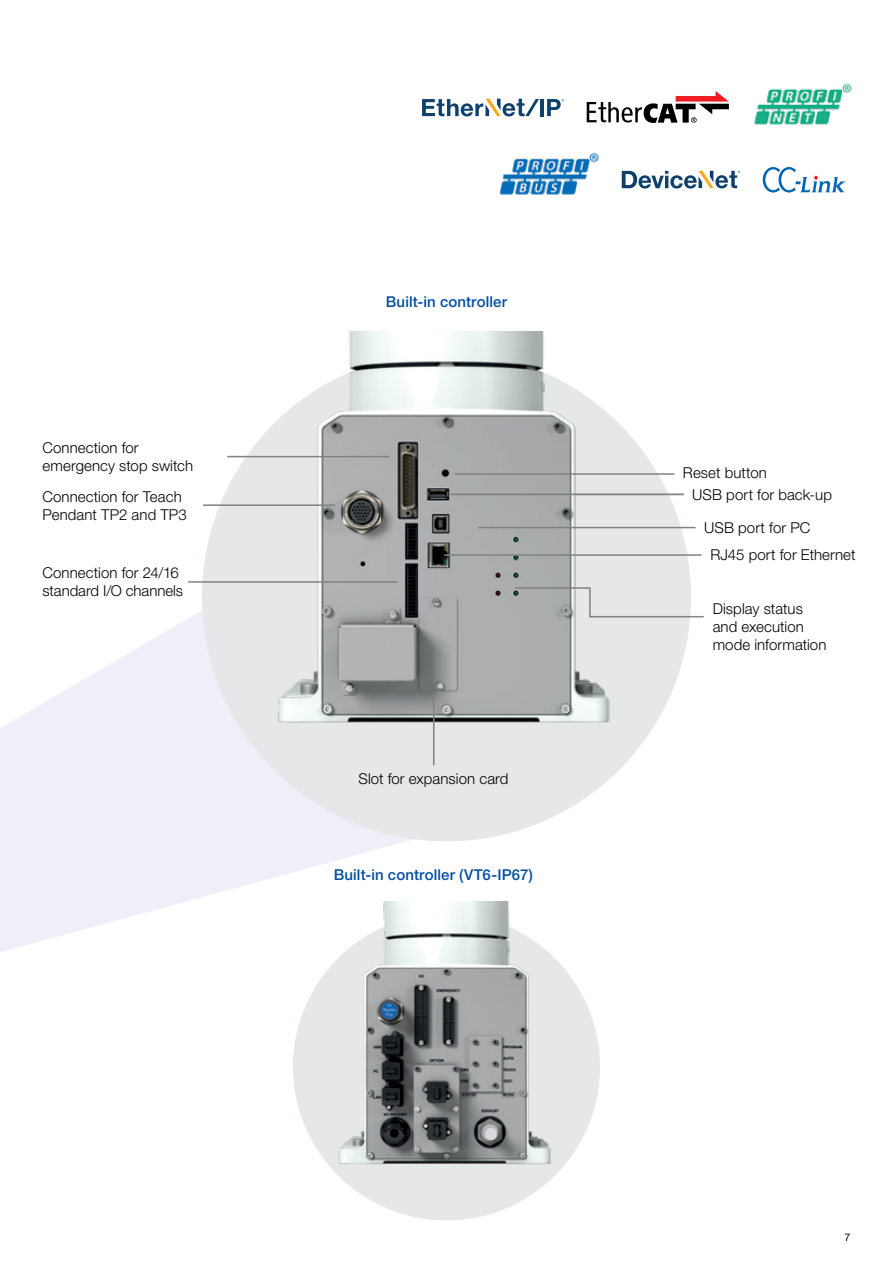
<style>
.page{position:relative;width:893px;height:1263px;background:#fff}
.page>*{position:absolute;margin:0;border:0;box-sizing:border-box;transform-origin:0 0}
.t1{font:300 15px/18px "Helvetica Neue LT Pro";letter-spacing:.005em;color:#000}
.t2{font:500 15px "Helvetica Neue LT Pro";letter-spacing:.01em;color:#034ea2}
.t3{font:10.5px "Helvetica Neue LT Pro";color:#000}
</style>
<div class="page">
<svg style="left:0;top:654px;width:508px;height:298px;fill:#eeeff8"></svg>
<div style="left:202px;top:352px;width:489px;height:489px;background:#e6e7e8;border-radius:50%"></div>
<div style="left:293px;top:913px;width:307px;height:307px;background:#e6e7e8;border-radius:50%"></div>
<svg style="left:763px;top:167px;width:82px;height:26px"></svg>
<svg style="left:587px;top:91px;width:142px;height:32px"></svg>
<img style="left:499px;top:152px;width:100px;height:43px">
<img style="left:754px;top:83px;width:98px;height:42px">
<svg style="left:622px;top:171px;width:118px;height:18px"></svg>
<hr style="left:540px;top:99px;width:4px;height:17px;background:#0e416b">
<svg style="left:422px;top:99px;width:117px;height:17px"></svg>
<svg style="left:547px;top:99px;width:17px;height:17px"></svg>
<img style="left:128px;top:331px;width:568px;height:458px">
<hr style="left:227px;top:456px;width:162px;height:1px;background:#808285">
<hr style="left:203px;top:504px;width:132px;height:2px;background:#808285">
<hr style="left:188px;top:581px;width:209px;height:2px;background:#808285">
<hr style="left:455px;top:473px;width:219px;height:2px;background:#808285">
<hr style="left:478px;top:527px;width:218px;height:1px;background:#808285">
<hr style="left:450px;top:493px;width:234px;height:2px;background:#808285">
<hr style="left:444px;top:554px;width:258px;height:2px;background:#808285">
<svg style="left:513px;top:586px;width:191px;height:32px"></svg>
<hr style="left:433px;top:699px;width:1px;height:66px;background:#808285">
<img style="left:301px;top:901px;width:291px;height:305px">
<p class="t1" style="left:43px;top:438px;width:152px">Connection for emergency stop switch</p>
<p class="t1" style="left:43px;top:487px;width:146px">Connection for Teach<br>Pendant TP2 and TP3</p>
<p class="t1" style="left:43px;top:564px;width:142px">Connection for 24/16 standard I/O channels</p>
<p class="t2" style="left:386px;top:292px;width:123px">Built-in controller</p>
<p class="t1" style="left:358px;top:769px;width:152px">Slot for expansion card</p>
<p class="t2" style="left:334px;top:866px;width:201px">Built-in controller (VT6-IP67)</p>
<p class="t1" style="left:692px;top:462px;width:141px;line-height:21.3px;text-indent:-9px">Reset button<br>USB port for back-up</p>
<p class="t1" style="left:711px;top:513px;width:146px;line-height:27.5px;text-indent:-6px">USB port for PC<br>RJ45 port for Ethernet</p>
<p class="t1" style="left:713px;top:599px;width:115px">Display status and execution mode information</p>
<p class="t3" style="left:845px;top:1230px;width:7px">7</p>
</div>
